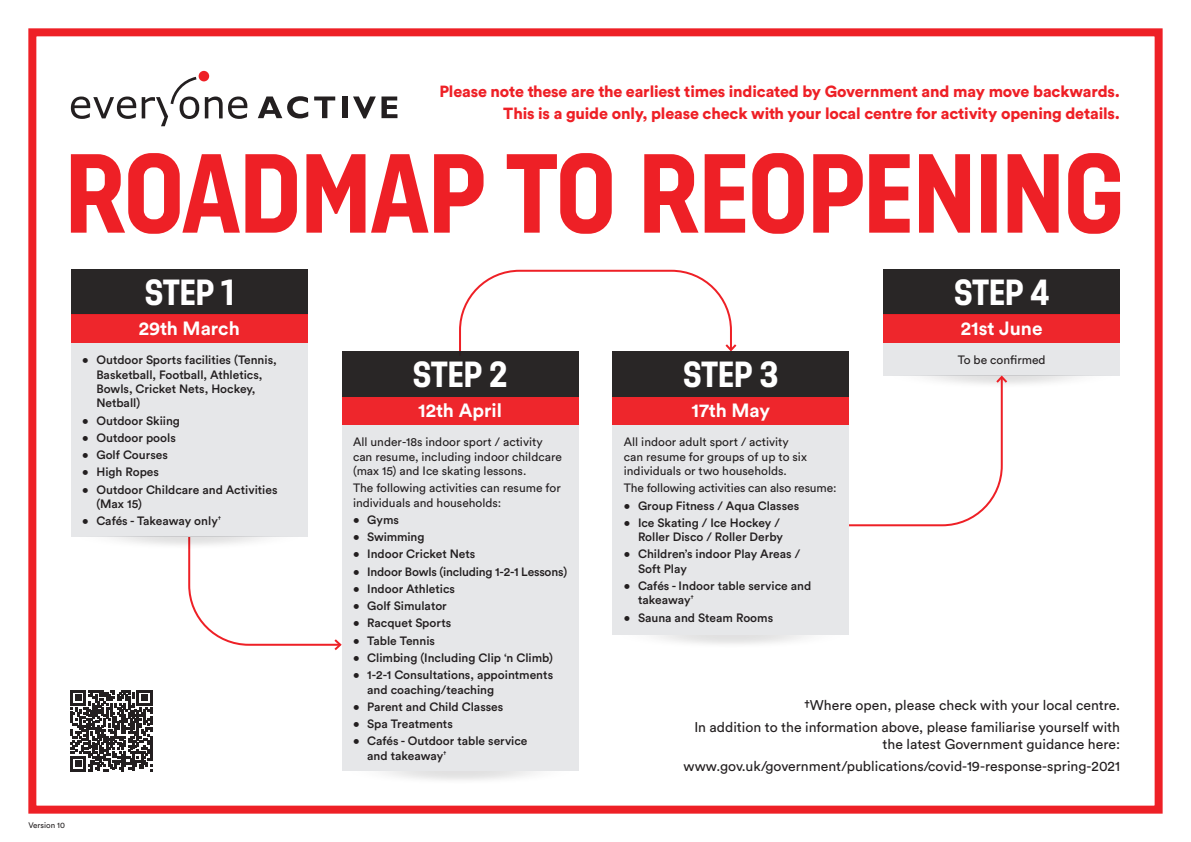
<style>
.page{position:relative;width:1191px;height:842px;background:#fff}
.page>*{position:absolute;margin:0;border:0;box-sizing:border-box;transform-origin:0 0}
.t1{font:700 36px "Dezen Solid";letter-spacing:.02em;color:#fff}
.t2{font:700 19px "Circular Std";color:#fff}
.t3{font:900 16px "Circular Std";letter-spacing:-.01em;color:#ee2026}
.t4{font:14px/16.8px "Circular Std";color:#231f20;text-align:right}
.t5{font:500 12px/14.4px "Circular Std";color:#231f20}
.t6{font:12px/14.4px "Circular Std";color:#231f20}
.t7{font:8px "Circular Std";color:#231f20}
</style>
<div class="page">
<div style="left:883px;top:269px;width:237px;height:46px;background:#292626"></div>
<div style="left:883px;top:315px;width:237px;height:28px;background:#ee2026"></div>
<div style="left:883px;top:343px;width:237px;height:32px;background:#e6e7e9"></div>
<svg style="left:849px;top:375px;width:160px;height:152px"></svg>
<div style="left:28px;top:28px;width:1134px;height:786px;border:8px solid #ee2026"></div>
<svg style="left:258px;top:96px;width:50px;height:22px"></svg>
<svg style="left:314px;top:97px;width:21px;height:21px"></svg>
<div style="left:342px;top:97px;width:5px;height:21px;background:#231f20"></div>
<svg style="left:353px;top:97px;width:44px;height:21px"></svg>
<div style="left:199px;top:71px;width:10px;height:10px;background:#ee2026;border-radius:50%"></div>
<svg style="left:71px;top:97px;width:65px;height:22px"></svg>
<svg style="left:142px;top:77px;width:57px;height:49px"></svg>
<svg style="left:205px;top:97px;width:42px;height:22px"></svg>
<svg style="left:71px;top:153px;width:1049px;height:81px"></svg>
<svg style="left:459px;top:269px;width:278px;height:89px"></svg>
<div style="left:612px;top:351px;width:237px;height:46px;background:#292626"></div>
<div style="left:612px;top:397px;width:237px;height:28px;background:#ee2026"></div>
<div style="left:612px;top:425px;width:237px;height:210px;background:#e6e7e9"></div>
<div style="left:342px;top:397px;width:236px;height:28px;background:#ee2026"></div>
<div style="left:342px;top:425px;width:236px;height:346px;background:#e6e7e9"></div>
<div style="left:342px;top:351px;width:236px;height:46px;background:#292626"></div>
<div style="left:71px;top:269px;width:237px;height:46px;background:#292626"></div>
<div style="left:71px;top:315px;width:237px;height:28px;background:#ee2026"></div>
<svg style="left:71px;top:690px;width:81px;height:81px"></svg>
<svg style="left:188px;top:552px;width:154px;height:99px"></svg>
<div style="left:71px;top:343px;width:237px;height:193px;background:#e6e7e9"></div>
<img style="left:71px;top:536px;width:237px;height:16px">
<h1 class="t1" style="left:145px;top:271px;width:90px">STEP 1</h1>
<h2 class="t2" style="left:139px;top:316px;width:103px">29th March</h2>
<p class="t5" style="left:96px;top:352px;width:182px;text-indent:-14px">• Outdoor Sports facilities (Tennis,<br>Basketball, Football, Athletics,<br>Bowls, Cricket Nets, Hockey,<br>Netball)</p>
<p class="t5" style="left:82px;top:413px;width:99px">• Outdoor Skiing</p>
<p class="t5" style="left:82px;top:430px;width:95px">• Outdoor pools</p>
<p class="t5" style="left:82px;top:447px;width:87px">• Golf Courses</p>
<p class="t5" style="left:82px;top:465px;width:78px">• High Ropes</p>
<p class="t5" style="left:96px;top:482px;width:183px;text-indent:-14px">• Outdoor Childcare and Activities (Max 15)</p>
<p class="t5" style="left:82px;top:513px;width:140px">• Cafés - Takeaway only<sup>†</sup></p>
<p class="t7" style="left:28px;top:820px;width:38px">Version 10</p>
<p class="t3" style="left:439px;top:81px;width:682px">Please note these are the earliest times indicated by Government and may move backwards.</p>
<p class="t3" style="left:503px;top:103px;width:618px">This is a guide only, please check with your local centre for activity opening details.</p>
<h1 class="t1" style="left:413px;top:354px;width:95px">STEP 2</h1>
<h2 class="t2" style="left:418px;top:398px;width:85px">12th April</h2>
<p class="t6" style="left:353px;top:435px;width:210px">All under-18s indoor sport / activity can resume, including indoor childcare (max 15) and Ice skating lessons.</p>
<p class="t6" style="left:353px;top:481px;width:209px">The following activities can resume for individuals and households:</p>
<p class="t5" style="left:353px;top:512px;width:47px">• Gyms</p>
<p class="t5" style="left:353px;top:530px;width:73px">• Swimming</p>
<p class="t5" style="left:353px;top:547px;width:124px">• Indoor Cricket Nets</p>
<p class="t5" style="left:353px;top:564px;width:216px">• Indoor Bowls (including 1-2-1 Lessons)</p>
<p class="t5" style="left:353px;top:581px;width:103px">• Indoor Athletics</p>
<p class="t5" style="left:353px;top:598px;width:95px">• Golf Simulator</p>
<p class="t5" style="left:353px;top:616px;width:100px">• Racquet Sports</p>
<p class="t5" style="left:353px;top:633px;width:83px">• Table Tennis</p>
<p class="t5" style="left:353px;top:650px;width:201px">• Climbing (Including Clip ‘n Climb)</p>
<p class="t5" style="left:367px;top:667px;width:187px;text-indent:-14px">• 1-2-1 Consultations, appointments and coaching/teaching</p>
<p class="t5" style="left:353px;top:699px;width:152px">• Parent and Child Classes</p>
<p class="t5" style="left:353px;top:716px;width:101px">• Spa Treatments</p>
<p class="t5" style="left:367px;top:733px;width:162px;text-indent:-14px">• Cafés - Outdoor table service and takeaway<sup>†</sup></p>
<h1 class="t1" style="left:683px;top:354px;width:96px">STEP 3</h1>
<h2 class="t2" style="left:691px;top:398px;width:80px">17th May</h2>
<p class="t6" style="left:624px;top:435px;width:184px">All indoor adult sport / activity can resume for groups of up to six individuals or two households.</p>
<p class="t6" style="left:624px;top:481px;width:214px">The following activities can also resume:</p>
<p class="t5" style="left:624px;top:498px;width:177px">• Group Fitness / Aqua Classes</p>
<p class="t5" style="left:624px;top:515px;width:161px;text-align:right">• Ice Skating / Ice Hockey /<br>Roller Disco / Roller Derby</p>
<p class="t5" style="left:638px;top:547px;width:164px;text-indent:-14px">• Children’s indoor Play Areas /<br>Soft Play</p>
<p class="t5" style="left:638px;top:578px;width:175px;text-indent:-14px">• Cafés - Indoor table service and takeaway<sup>†</sup></p>
<p class="t5" style="left:624px;top:610px;width:151px">• Sauna and Steam Rooms</p>
<h1 class="t1" style="left:954px;top:271px;width:96px">STEP 4</h1>
<h2 class="t2" style="left:961px;top:316px;width:83px">21st June</h2>
<p class="t6" style="left:957px;top:353px;width:89px">To be confirmed</p>
<p class="t4" style="left:804px;top:696px;width:317px">†Where open, please check with your local centre.</p>
<p class="t4" style="left:694px;top:719px;width:427px">In addition to the information above, please familiarise yourself with the latest Government guidance here:</p>
<p class="t4" style="left:683px;top:758px;width:438px">www.gov.uk/government/publications/covid-19-response-spring-2021</p>
</div>
